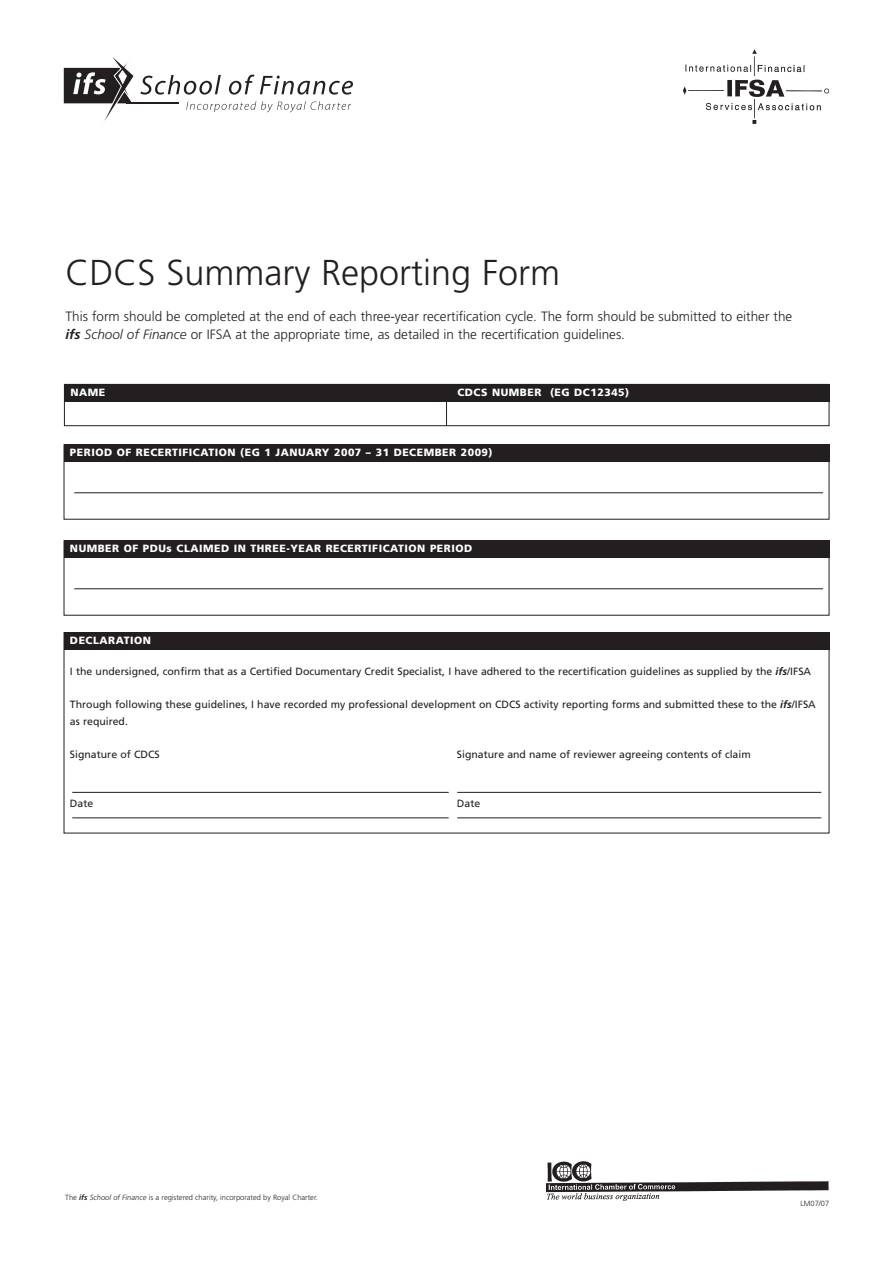
<style>
.page{position:relative;width:893px;height:1263px;background:#fff}
.page>*{position:absolute;margin:0;border:0;box-sizing:border-box;transform-origin:0 0}
.t1{font:300 36px "Frutiger";color:#231f20}
.t2{font:300 13.5px/18px "Frutiger";color:#231f20}
.t3{font:10.5px/16.5px "Frutiger";color:#231f20}
.t4{font:900 10.5px "Frutiger";letter-spacing:.05em;color:#fff}
.t5{font:300 7.5px "Frutiger";color:#231f20}
.s1{font-weight:700;font-style:italic}
.s2{font-style:italic}
</style>
<div class="page">
<div style="left:64px;top:384px;width:765px;height:17px;background:#231f20"></div>
<div style="left:64px;top:445px;width:765px;height:17px;background:#231f20"></div>
<svg style="left:64px;top:57px;width:289px;height:66px"></svg>
<img style="left:683px;top:49px;width:146px;height:75px">
<div style="left:64px;top:445px;width:765px;height:74px;border:1px solid #231f20"></div>
<hr style="left:74px;top:493px;width:749px;height:1px;background:#231f20">
<div style="left:64px;top:541px;width:765px;height:17px;background:#231f20"></div>
<div style="left:64px;top:541px;width:765px;height:74px;border:1px solid #231f20"></div>
<hr style="left:74px;top:589px;width:749px;height:1px;background:#231f20">
<div style="left:64px;top:632px;width:765px;height:17px;background:#231f20"></div>
<div style="left:64px;top:632px;width:765px;height:201px;border:1px solid #231f20"></div>
<div style="left:64px;top:384px;width:765px;height:42px;border:1px solid #231f20"></div>
<hr style="left:446px;top:384px;width:1px;height:42px;background:#231f20">
<img style="left:546px;top:1161px;width:283px;height:40px">
<hr style="left:72px;top:792px;width:749px;height:1px;background:#231f20">
<hr style="left:72px;top:818px;width:749px;height:1px;background:#231f20">
<div style="left:449px;top:788px;width:8px;height:38px;background:#fff"></div>
<h1 class="t1" style="left:66px;top:258px;width:496px">CDCS Summary Reporting Form</h1>
<p class="t2" style="left:66px;top:308px;width:728px">This form should be completed at the end of each three-year recertification cycle. The form should be submitted to either the <span class="s1">ifs</span> <span class="s2">School of Finance</span> or IFSA at the appropriate time, as detailed in the recertification guidelines.</p>
<p class="t4" style="left:70px;top:388px;width:36px">NAME</p>
<p class="t4" style="left:457px;top:388px;width:173px">CDCS NUMBER (EG DC12345)</p>
<p class="t4" style="left:70px;top:448px;width:424px">PERIOD OF RECERTIFICATION (EG 1 JANUARY 2007 – 31 DECEMBER 2009)</p>
<p class="t4" style="left:70px;top:544px;width:404px">NUMBER OF PDUs CLAIMED IN THREE-YEAR RECERTIFICATION PERIOD</p>
<p class="t4" style="left:70px;top:636px;width:82px">DECLARATION</p>
<p class="t3" style="left:70px;top:664px;width:743px">I the undersigned, confirm that as a Certified Documentary Credit Specialist, I have adhered to the recertification guidelines as supplied by the <span class="s1">ifs</span>/IFSA</p>
<p class="t3" style="left:70px;top:697px;width:747px">Through following these guidelines, I have recorded my professional development on CDCS activity reporting forms and submitted these to the <span class="s1">ifs</span>/IFSA as required.</p>
<p class="t3" style="left:70px;top:747px;width:91px">Signature of CDCS</p>
<p class="t3" style="left:457px;top:747px;width:295px">Signature and name of reviewer agreeing contents of claim</p>
<p class="t3" style="left:70px;top:796px;width:25px">Date</p>
<p class="t3" style="left:457px;top:796px;width:25px">Date</p>
<p class="t5" style="left:65px;top:1195px;width:254px">The <span class="s1">ifs</span> <span class="s2">School of Finance</span> is a registered charity, incorporated by Royal Charter.</p>
<p class="t5" style="left:800px;top:1201px;width:30px">LM07/07</p>
</div>
